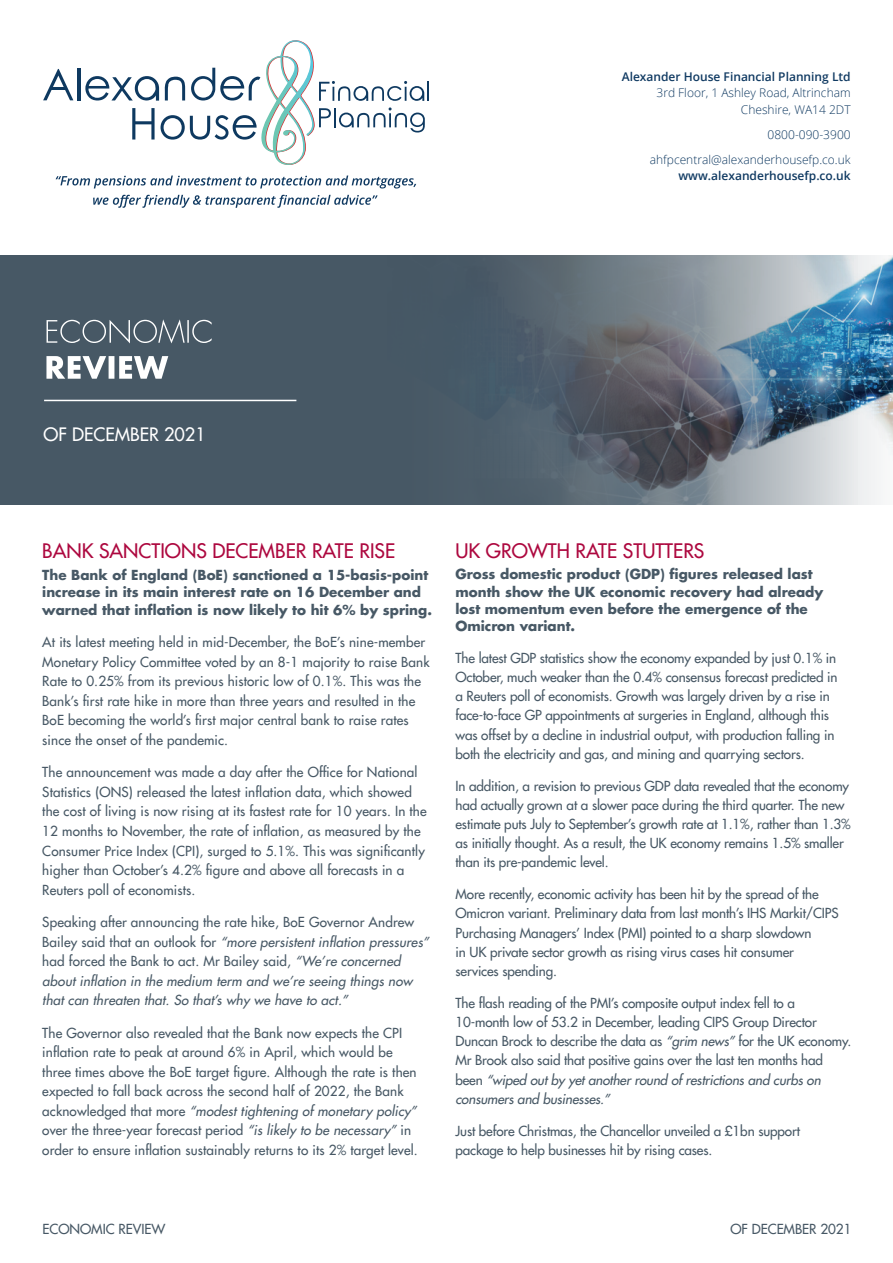
<style>
.page{position:relative;width:893px;height:1263px;background:#fff}
.page>*{position:absolute;margin:0;border:0;box-sizing:border-box;transform-origin:0 0}
.t1{font:19.5px "Futura LT";color:#ad083f}
.t2{font:18px "Futura LT";color:#fff}
.t3{font:13.5px/19.2px "Futura LT";letter-spacing:-.01em;color:#475865}
.t4{font:13.5px/19.5px "Futura LT";letter-spacing:.01em;color:#475865}
.t5{font:700 13.5px/17.2px "Futura LT";color:#475865}
.t6{font:italic 13.5px/19.5px "Futura LT";letter-spacing:.01em;color:#475865}
.t7{font:300 12px/16.5px "Open Sans";color:#103a62;text-align:right}
.t8{font:600 12px "Open Sans";color:#103a62}
.s1{font-style:normal}
.s2{font-style:italic}
</style>
<div class="page">
<img style="left:857px;top:255px;width:36px;height:250px">
<div style="left:0;top:255px;width:379px;height:250px;background:#475865"></div>
<svg style="left:46px;top:356px;width:122px;height:23px"></svg>
<svg style="left:47px;top:319px;width:165px;height:24px"></svg>
<hr style="left:44px;top:400px;width:252px;height:1px;background:#fff">
<svg style="left:379px;top:255px;width:478px;height:250px;background:#637380"></svg>
<svg style="left:56px;top:176px;width:360px;height:12px"></svg>
<svg style="left:93px;top:195px;width:285px;height:13px"></svg>
<svg style="left:43px;top:69px;width:30px;height:31px"></svg>
<hr style="left:77px;top:68px;width:3px;height:32px;background:#0e3960">
<hr style="left:427px;top:81px;width:2px;height:20px;background:#0e3960">
<svg style="left:85px;top:40px;width:340px;height:125px"></svg>
<p class="t8" style="left:622px;top:68px;width:230px">Alexander House Financial Planning Ltd</p>
<p class="t7" style="left:656px;top:85px;width:196px">3rd Floor, 1 Ashley Road, Altrincham<br>Cheshire, WA14 2DT</p>
<p class="t7" style="left:650px;top:122px;width:202px;line-height:25px">0800-090-3900 ahfpcentral@alexanderhousefp.co.uk</p>
<p class="t8" style="left:678px;top:168px;width:174px">www.alexanderhousefp.co.uk</p>
<h2 class="t2" style="left:44px;top:422px;width:164px">OF DECEMBER 2021</h2>
<h1 class="t1" style="left:42px;top:538px;width:354px">BANK SANCTIONS DECEMBER RATE RISE</h1>
<p class="t5" style="left:42px;top:566px;width:391px">The Bank of England (BoE) sanctioned a 15-basis-point increase in its main interest rate on 16 December and warned that inflation is now likely to hit 6% by spring.</p>
<p class="t4" style="left:42px;top:632px;width:389px">At its latest meeting held in mid-December, the BoE’s nine-member Monetary Policy Committee voted by an 8-1 majority to raise Bank Rate to 0.25% from its previous historic low of 0.1%. This was the Bank’s first rate hike in more than three years and resulted in the BoE becoming the world’s first major central bank to raise rates since the onset of the pandemic.</p>
<p class="t4" style="left:42px;top:762px;width:386px">The announcement was made a day after the Office for National Statistics (ONS) released the latest inflation data, which showed the cost of living is now rising at its fastest rate for 10 years. In the 12 months to November, the rate of inflation, as measured by the Consumer Price Index (CPI), surged to 5.1%. This was significantly higher than October’s 4.2% figure and above all forecasts in a Reuters poll of economists.</p>
<p class="t6" style="left:42px;top:912px;width:388px"><span class="s1">Speaking after announcing the rate hike, BoE Governor Andrew Bailey said that an outlook for</span> “more persistent inflation pressures” <span class="s1">had forced the Bank to act. Mr Bailey said,</span> “We’re concerned about inflation in the medium term and we’re seeing things now that can threaten that. So that’s why we have to act.”</p>
<p class="t4" style="left:42px;top:1023px;width:377px">The Governor also revealed that the Bank now expects the CPI inflation rate to peak at around 6% in April, which would be three times above the BoE target figure. Although the rate is then expected to fall back across the second half of 2022, the Bank acknowledged that more <span class="s2">“modest tightening of monetary policy” </span>over the three-year forecast period <span class="s2">“is likely to be necessary”</span> in order to ensure inflation sustainably returns to its 2% target level.</p>
<h1 class="t1" style="left:455px;top:538px;width:250px">UK GROWTH RATE STUTTERS</h1>
<p class="t5" style="left:455px;top:565px;width:369px">Gross domestic product (GDP) figures released last month show the UK economic recovery had already lost momentum even before the emergence of the Omicron variant.</p>
<p class="t3" style="left:455px;top:648px;width:384px">The latest GDP statistics show the economy expanded by just 0.1% in October, much weaker than the 0.4% consensus forecast predicted in a Reuters poll of economists. Growth was largely driven by a rise in face-to-face GP appointments at surgeries in England, although this was offset by a decline in industrial output, with production falling in both the electricity and gas, and mining and quarrying sectors.</p>
<p class="t3" style="left:455px;top:776px;width:397px">In addition, a revision to previous GDP data revealed that the economy had actually grown at a slower pace during the third quarter. The new estimate puts July to September’s growth rate at 1.1%, rather than 1.3% as initially thought. As a result, the UK economy remains 1.5% smaller than its pre-pandemic level.</p>
<p class="t3" style="left:455px;top:885px;width:385px">More recently, economic activity has been hit by the spread of the Omicron variant. Preliminary data from last month’s IHS Markit/CIPS Purchasing Managers’ Index (PMI) pointed to a sharp slowdown<br>in UK private sector growth as rising virus cases hit consumer services spending.</p>
<p class="t3" style="left:455px;top:993px;width:397px">The flash reading of the PMI’s composite output index fell to a 10-month low of 53.2 in December, leading CIPS Group Director Duncan Brock to describe the data as <span class="s2">“grim news”</span> for the UK economy.<br>Mr Brook also said that positive gains over the last ten months had been <span class="s2">“wiped out by yet another round of restrictions and curbs on consumers and businesses.”</span></p>
<p class="t3" style="left:455px;top:1121px;width:346px">Just before Christmas, the Chancellor unveiled a £1bn support package to help businesses hit by rising cases.</p>
<p class="t3" style="left:43px;top:1219px;width:124px">ECONOMIC REVIEW</p>
<p class="t3" style="left:730px;top:1219px;width:123px">OF DECEMBER 2021</p>
</div>
